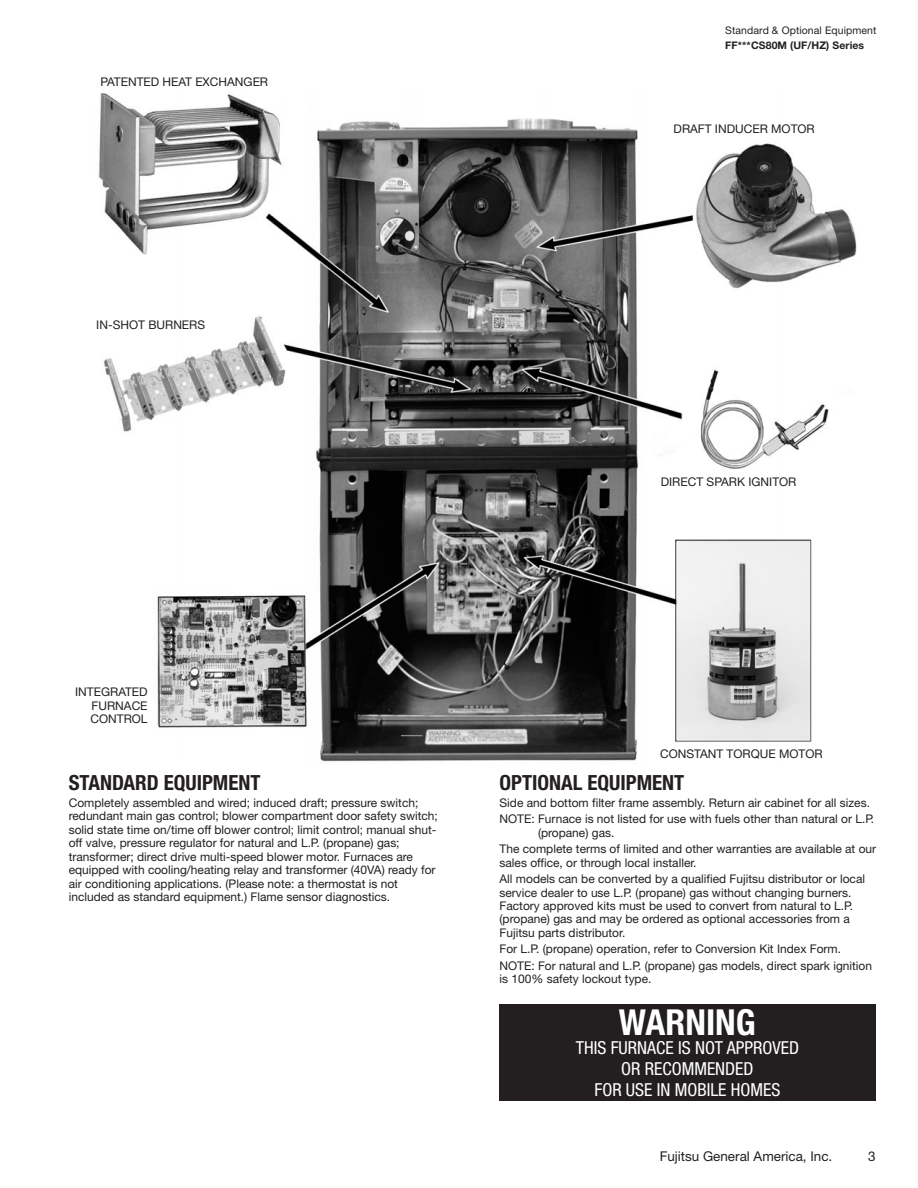
<style>
.page{position:relative;width:918px;height:1188px;background:#fff}
.page>*{position:absolute;margin:0;border:0;box-sizing:border-box;transform-origin:0 0}
.t1{font:700 condensed 35.85px "Helvetica Neue";color:#fff}
.t2{font:700 condensed 20.85px "Helvetica Neue";color:#231f20}
.t3{font:condensed 18px "Helvetica Neue";color:#fff}
.t4{font:13.5px "Helvetica Neue";color:#231f20}
.t5{font:12px/13.5px "Helvetica Neue";color:#231f20}
.t6{font:10.5px "Helvetica Neue";letter-spacing:.01em;color:#231f20}
.t7{font:700 10.5px "Helvetica Neue";letter-spacing:.01em;color:#231f20}
</style>
<div class="page">
<div style="left:499px;top:1005px;width:377px;height:96px;background:#231f20"></div>
<img style="left:98px;top:93px;width:759px;height:669px">
<p class="t5" style="left:100px;top:76px;width:169px">PATENTED HEAT EXCHANGER</p>
<p class="t5" style="left:96px;top:319px;width:110px">IN-SHOT BURNERS</p>
<p class="t6" style="left:725px;top:27px;width:153px">Standard &amp; Optional Equipment</p>
<p class="t7" style="left:725px;top:42px;width:140px">FF***CS80M (UF/HZ) Series</p>
<p class="t5" style="left:674px;top:123px;width:143px">DRAFT INDUCER MOTOR</p>
<p class="t5" style="left:661px;top:476px;width:137px">DIRECT SPARK IGNITOR</p>
<p class="t5" style="left:90px;top:686px;width:59px;text-align:justify;text-indent:-15px">INTEGRATED FURNACE CONTROL</p>
<p class="t2" style="left:69px;top:776px;width:193px">STANDARD EQUIPMENT</p>
<p class="t5" style="left:69px;top:797px;width:371px">Completely assembled and wired; induced draft; pressure switch; redundant main gas control; blower compartment door safety switch; solid state time on/time off blower control; limit control; manual shut&shy;off valve, pressure regulator for natural and L.P. (propane) gas; transformer; direct drive multi-speed blower motor. Furnaces are equipped with cooling/heating relay and transformer (40VA) ready for air conditioning applications. (Please note: a thermostat is not included as standard equipment.) Flame sensor diagnostics.</p>
<p class="t5" style="left:660px;top:748px;width:164px">CONSTANT TORQUE MOTOR</p>
<p class="t2" style="left:500px;top:776px;width:186px">OPTIONAL EQUIPMENT</p>
<p class="t5" style="left:500px;top:797px;width:372px">Side and bottom filter frame assembly. Return air cabinet for all sizes.</p>
<p class="t5" style="left:538px;top:813px;width:338px;text-indent:-38px">NOTE: Furnace is not listed for use with fuels other than natural or L.P. (propane) gas.</p>
<p class="t5" style="left:500px;top:843px;width:378px">The complete terms of limited and other warranties are available at our sales office, or through local installer.</p>
<p class="t5" style="left:500px;top:873px;width:367px">All models can be converted by a qualified Fujitsu distributor or local service dealer to use L.P. (propane) gas without changing burners.<br>Factory approved kits must be used to convert from natural to L.P. (propane) gas and may be ordered as optional accessories from a Fujitsu parts distributor.</p>
<p class="t5" style="left:500px;top:943px;width:343px">For L.P. (propane) operation, refer to Conversion Kit Index Form.</p>
<p class="t5" style="left:500px;top:960px;width:374px">NOTE: For natural and L.P. (propane) gas models, direct spark ignition is 100% safety lockout type.</p>
<p class="t1" style="left:619px;top:1009px;width:138px">WARNING</p>
<p class="t3" style="left:576px;top:1042px;width:225px">THIS FURNACE IS NOT APPROVED</p>
<p class="t3" style="left:621px;top:1063px;width:134px">OR RECOMMENDED</p>
<p class="t3" style="left:594px;top:1083px;width:187px">FOR USE IN MOBILE HOMES</p>
<p class="t4" style="left:660px;top:1152px;width:174px">Fujitsu General America, Inc.</p>
<p class="t4" style="left:868px;top:1152px;width:9px">3</p>
</div>
